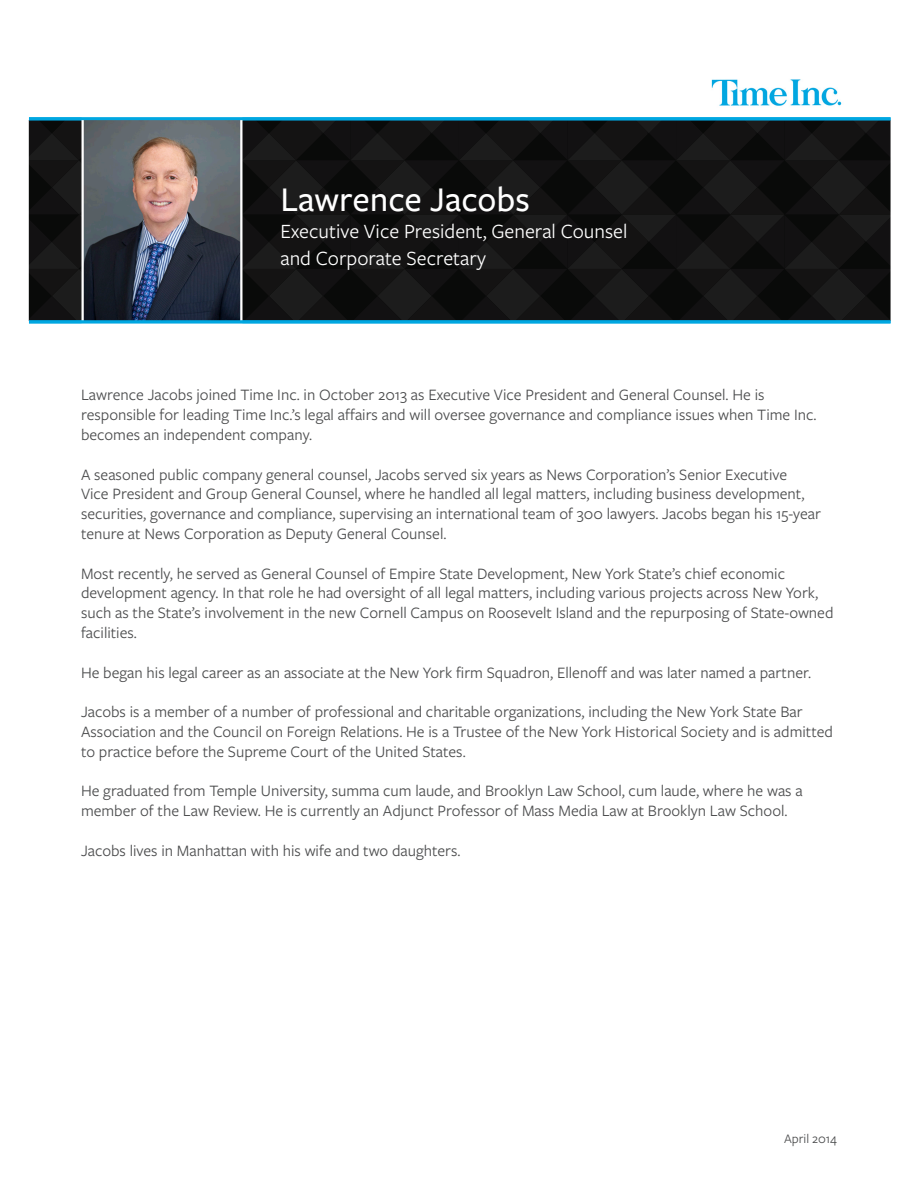
<style>
.page{position:relative;width:918px;height:1188px;background:#fff}
.page>*{position:absolute;margin:0;border:0;box-sizing:border-box;transform-origin:0 0}
.t1{font:500 36px "Freight Sans Pro";color:#fff}
.t2{font:21px/27px "Freight Sans Pro";color:#fff}
.t3{font:16.5px/19.8px "Freight Sans Pro";color:#4b4c4d}
.t4{font:13.5px "Freight Sans Pro";color:#4b4c4d}
</style>
<div class="page">
<img style="left:711px;top:79px;width:131px;height:27px">
<svg style="left:30px;top:120px;width:860px;height:200px;background:#121213"></svg>
<hr style="left:29px;top:321px;width:862px;height:3px;background:#00a7e1">
<img style="left:85px;top:120px;width:154px;height:200px">
<div style="left:82px;top:117px;width:160px;height:206px;border:2px solid #fff"></div>
<hr style="left:29px;top:117px;width:862px;height:3px;background:#00a7e1">
<hr style="left:29px;top:320px;width:862px;height:3px;background:#00a7e1">
<p class="t1" style="left:280px;top:175px;width:251px">Lawrence Jacobs</p>
<p class="t2" style="left:280px;top:217px;width:348px">Executive Vice President, General Counsel and Corporate Secretary</p>
<p class="t3" style="left:81px;top:384px;width:737px">Lawrence Jacobs joined Time Inc. in October 2013 as Executive Vice President and General Counsel. He is responsible for leading Time Inc.’s legal affairs and will oversee governance and compliance issues when Time Inc. becomes an independent company.</p>
<p class="t3" style="left:81px;top:464px;width:742px">A seasoned public company general counsel, Jacobs served six years as News Corporation’s Senior Executive<br>Vice President and Group General Counsel, where he handled all legal matters, including business development, securities, governance and compliance, supervising an international team of 300 lawyers. Jacobs began his 15-year tenure at News Corporation as Deputy General Counsel.</p>
<p class="t3" style="left:81px;top:563px;width:754px">Most recently, he served as General Counsel of Empire State Development, New York State’s chief economic development agency. In that role he had oversight of all legal matters, including various projects across New York, such as the State’s involvement in the new Cornell Campus on Roosevelt Island and the repurposing of State-owned facilities.</p>
<p class="t3" style="left:81px;top:662px;width:732px">He began his legal career as an associate at the New York firm Squadron, Ellenoff and was later named a partner.</p>
<p class="t3" style="left:81px;top:701px;width:753px">Jacobs is a member of a number of professional and charitable organizations, including the New York State Bar<br>Association and the Council on Foreign Relations. He is a Trustee of the New York Historical Society and is admitted to practice before the Supreme Court of the United States.</p>
<p class="t3" style="left:81px;top:780px;width:723px">He graduated from Temple University, summa cum laude, and Brooklyn Law School, cum laude, where he was a member of the Law Review. He is currently an Adjunct Professor of Mass Media Law at Brooklyn Law School.</p>
<p class="t3" style="left:81px;top:840px;width:381px">Jacobs lives in Manhattan with his wife and two daughters.</p>
<p class="t4" style="left:784px;top:1129px;width:54px">April 2014</p>
</div>
